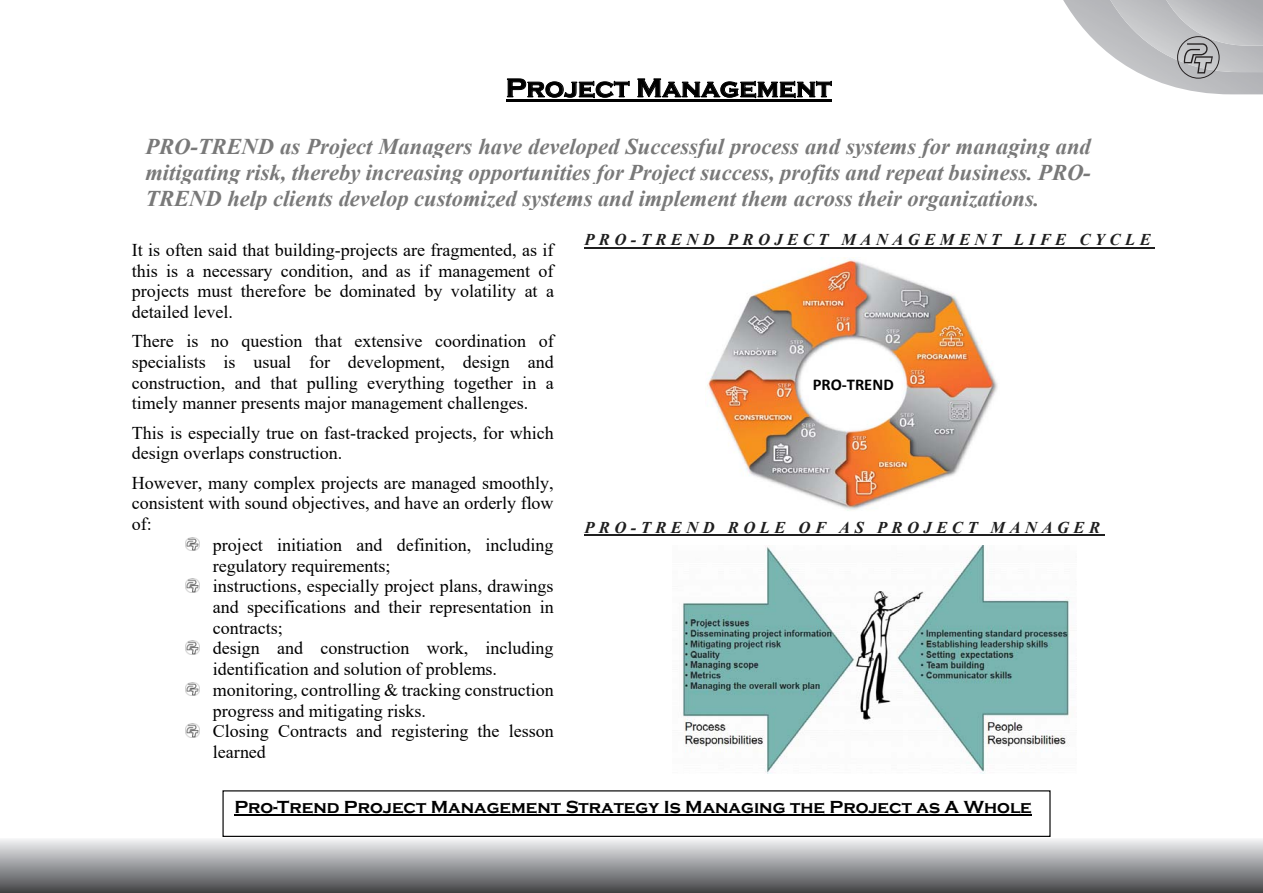
<style>
.page{position:relative;width:1263px;height:893px;background:#fff}
.page>*{position:absolute;margin:0;border:0;box-sizing:border-box;transform-origin:0 0}
.t1{font:700 27px "Copperplate Gothic";color:#000}
.t2{font:italic 700 22.5px "Times New Roman";color:#797979}
.t3{font:18px/20.7px "Times New Roman";color:#000}
.t4{font:700 18px "Copperplate Gothic";color:#000}
.t5{font:italic 700 16.5px "Times New Roman";letter-spacing:.27em;color:#1f1f1f}
.t6{font:700 16.5px "Calibri";color:#000}
</style>
<div class="page">
<img style="left:1063px;top:0;width:200px;height:94px">
<img style="left:1110px;top:0;width:153px;height:72px">
<img style="left:1166px;top:0;width:97px;height:46px">
<svg style="left:1177px;top:36px;width:42px;height:43px;background:#a5a5a8"></svg>
<div style="left:0;top:839px;width:1263px;height:54px;background:linear-gradient(to bottom,#f0f1f3,#46474a)"></div>
<svg style="left:507px;top:78px;width:123px;height:20px"></svg>
<svg style="left:637px;top:78px;width:195px;height:20px"></svg>
<hr style="left:506px;top:100px;width:325px;height:2px;background:#000">
<img style="left:186px;top:537px;width:14px;height:14px">
<img style="left:186px;top:579px;width:14px;height:13px">
<img style="left:186px;top:641px;width:14px;height:13px">
<img style="left:186px;top:682px;width:14px;height:14px">
<img style="left:186px;top:724px;width:14px;height:13px">
<hr style="left:584px;top:247px;width:571px;height:1px;background:#1f1f1f">
<img style="left:707px;top:257px;width:291px;height:254px">
<hr style="left:584px;top:534px;width:520px;height:2px;background:#1f1f1f">
<img style="left:683px;top:545px;width:388px;height:229px">
<svg style="left:222px;top:790px;width:828px;height:47px"></svg>
<hr style="left:234px;top:814px;width:797px;height:2px;background:#000">
<p class="t1" style="left:506px;top:73px;width:327px">Project Management</p>
<p class="t2" style="left:145px;top:134px;width:947px">PRO-TREND as Project Managers have developed Successful process and systems for managing and</p>
<p class="t2" style="left:145px;top:186px;width:895px">TREND help clients develop customized systems and implement them across their organizations.</p>
<p class="t2" style="left:145px;top:160px;width:947px">mitigating risk, thereby increasing opportunities for Project success, profits and repeat business. PRO-</p>
<p class="t3" style="left:132px;top:239px;width:423px;text-align:right">It is often said that building-projects are fragmented, as if of</p>
<p class="t3" style="left:132px;top:260px;width:28px">this</p>
<p class="t3" style="left:166px;top:260px;width:14px">is</p>
<p class="t3" style="left:281px;top:260px;width:74px">condition,</p>
<p class="t3" style="left:362px;top:260px;width:28px">and</p>
<p class="t3" style="left:419px;top:260px;width:13px">if</p>
<p class="t3" style="left:438px;top:260px;width:93px">management</p>
<p class="t3" style="left:203px;top:260px;width:71px">necessary</p>
<p class="t3" style="left:186px;top:260px;width:10px">a</p>
<p class="t3" style="left:396px;top:260px;width:17px">as</p>
<p class="t3" style="left:132px;top:280px;width:103px">projects detailed level.</p>
<p class="t3" style="left:198px;top:280px;width:36px">must</p>
<p class="t3" style="left:241px;top:280px;width:67px">therefore</p>
<p class="t3" style="left:314px;top:280px;width:19px">be</p>
<p class="t3" style="left:340px;top:280px;width:78px">dominated</p>
<p class="t3" style="left:424px;top:280px;width:20px">by</p>
<p class="t3" style="left:451px;top:280px;width:67px">volatility</p>
<p class="t3" style="left:525px;top:280px;width:14px">at</p>
<p class="t3" style="left:546px;top:280px;width:10px">a</p>
<p class="t3" style="left:132px;top:330px;width:44px">There</p>
<p class="t3" style="left:186px;top:330px;width:14px">is</p>
<p class="t3" style="left:211px;top:330px;width:19px">no</p>
<p class="t3" style="left:241px;top:330px;width:63px">question</p>
<p class="t3" style="left:315px;top:330px;width:29px">that</p>
<p class="t3" style="left:354px;top:330px;width:70px">extensive</p>
<p class="t3" style="left:435px;top:330px;width:93px">coordination</p>
<p class="t3" style="left:539px;top:330px;width:17px">of</p>
<p class="t3" style="left:132px;top:351px;width:75px">specialists</p>
<p class="t3" style="left:224px;top:351px;width:14px">is</p>
<p class="t3" style="left:253px;top:351px;width:39px">usual</p>
<p class="t3" style="left:309px;top:351px;width:22px">for</p>
<p class="t3" style="left:348px;top:351px;width:99px">development,</p>
<p class="t3" style="left:463px;top:351px;width:49px">design</p>
<p class="t3" style="left:528px;top:351px;width:28px">and</p>
<p class="t3" style="left:132px;top:372px;width:398px">construction,<br>timely manner presents major management challenges.</p>
<p class="t3" style="left:132px;top:422px;width:423px">This is especially true on fast-tracked projects, for which design overlaps construction.</p>
<p class="t3" style="left:132px;top:472px;width:423px">However, many complex projects are managed smoothly,</p>
<p class="t3" style="left:132px;top:493px;width:423px">consistent with sound objectives, and have an orderly flow</p>
<p class="t3" style="left:132px;top:513px;width:21px">of:</p>
<p class="t3" style="left:486px;top:534px;width:70px">including</p>
<p class="t3" style="left:235px;top:372px;width:28px">and</p>
<p class="t3" style="left:270px;top:372px;width:29px">that</p>
<p class="t3" style="left:307px;top:372px;width:53px">pulling</p>
<p class="t3" style="left:367px;top:372px;width:79px">everything</p>
<p class="t3" style="left:454px;top:372px;width:61px">together</p>
<p class="t3" style="left:522px;top:372px;width:16px">in</p>
<p class="t3" style="left:546px;top:372px;width:10px">a</p>
<p class="t3" style="left:213px;top:534px;width:51px">project</p>
<p class="t3" style="left:213px;top:555px;width:179px">regulatory requirements;</p>
<p class="t3" style="left:213px;top:575px;width:342px">instructions, especially project plans, drawings</p>
<p class="t3" style="left:540px;top:596px;width:16px">in</p>
<p class="t3" style="left:277px;top:534px;width:67px">initiation</p>
<p class="t3" style="left:357px;top:534px;width:28px">and</p>
<p class="t3" style="left:397px;top:534px;width:76px">definition,</p>
<p class="t3" style="left:213px;top:596px;width:71px">and contracts;</p>
<p class="t3" style="left:247px;top:596px;width:100px">specifications</p>
<p class="t3" style="left:354px;top:596px;width:28px">and</p>
<p class="t3" style="left:388px;top:596px;width:145px">their representation</p>
<p class="t3" style="left:213px;top:637px;width:48px">design</p>
<p class="t3" style="left:213px;top:658px;width:286px">identification and solution of problems.</p>
<p class="t3" style="left:213px;top:679px;width:342px">monitoring, controlling &amp; tracking construction</p>
<p class="t3" style="left:213px;top:700px;width:215px">progress and mitigating risks.</p>
<p class="t3" style="left:509px;top:720px;width:47px">lesson</p>
<p class="t3" style="left:277px;top:637px;width:28px">and</p>
<p class="t3" style="left:320px;top:637px;width:90px">construction</p>
<p class="t3" style="left:427px;top:637px;width:43px">work,</p>
<p class="t3" style="left:485px;top:637px;width:69px">including</p>
<p class="t3" style="left:213px;top:720px;width:58px">Closing learned</p>
<p class="t3" style="left:356px;top:720px;width:28px">and</p>
<p class="t3" style="left:391px;top:720px;width:79px">registering</p>
<p class="t3" style="left:478px;top:720px;width:24px">the</p>
<p class="t3" style="left:278px;top:720px;width:70px">Contracts</p>
<p class="t5" style="left:584px;top:230px;width:132px">PRO-TREND</p>
<p class="t5" style="left:728px;top:230px;width:102px">PROJECT</p>
<p class="t5" style="left:841px;top:230px;width:161px">MANAGEMENT</p>
<p class="t5" style="left:1014px;top:230px;width:53px">LIFE</p>
<p class="t5" style="left:1079px;top:230px;width:73px">CYCLE</p>
<p class="t6" style="left:813px;top:373px;width:83px">PRO‐TREND</p>
<p class="t5" style="left:584px;top:518px;width:132px">PRO-TREND</p>
<p class="t5" style="left:728px;top:518px;width:59px">ROLE</p>
<p class="t5" style="left:799px;top:518px;width:29px">O F</p>
<p class="t5" style="left:839px;top:518px;width:26px">A S</p>
<p class="t5" style="left:877px;top:518px;width:102px">PROJECT</p>
<p class="t5" style="left:990px;top:518px;width:111px">MANAGER</p>
<p class="t4" style="left:234px;top:797px;width:799px">Pro-Trend Project Management Strategy Is Managing the Project as A Whole</p>
</div>
